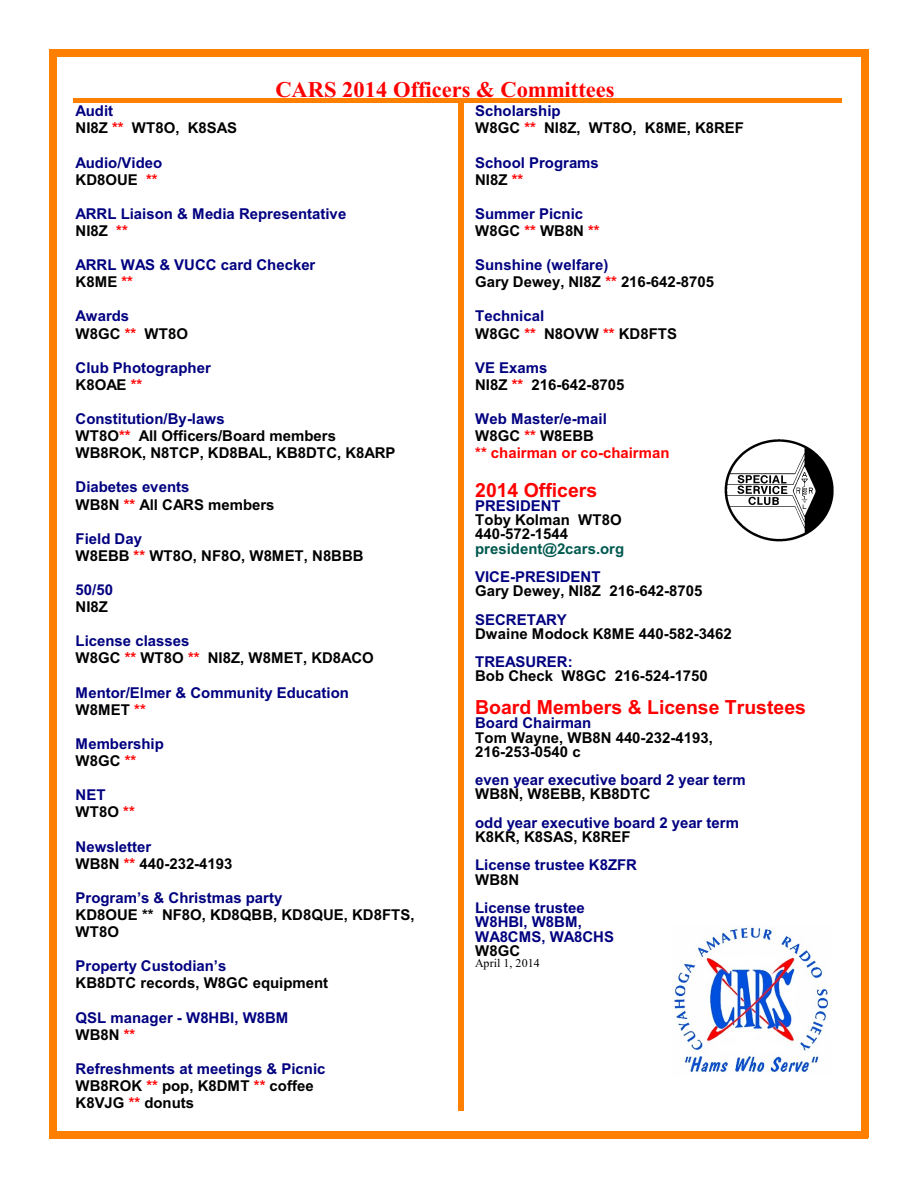
<style>
.page{position:relative;width:918px;height:1188px;background:#fff}
.page>*{position:absolute;margin:0;border:0;box-sizing:border-box;transform-origin:0 0}
.t1{font:700 22.5px "Times New Roman";color:#f00}
.t2{font:700 19.5px "Arial";color:#f00}
.t3{font:700 15px/17.1px "Arial";color:#000}
.t4{font:700 15px/17.1px "Arial";color:#000080}
.t5{font:700 15px/17.1px "Arial";color:#f00}
.t6{font:700 15px "Arial";color:#00594f}
.t7{font:12px "Times New Roman";letter-spacing:.01em;color:#000}
.s1{color:#000080}
.s2{color:#f00}
.s3{color:#000}
</style>
<div class="page">
<div style="left:50px;top:50px;width:7px;height:1088px;background:#ff8000"></div>
<div style="left:861px;top:50px;width:7px;height:1088px;background:#ff8000"></div>
<div style="left:50px;top:50px;width:818px;height:7px;background:#ff8000"></div>
<div style="left:50px;top:1131px;width:818px;height:7px;background:#ff8000"></div>
<img style="left:724px;top:439px;width:109px;height:102px">
<hr style="left:73px;top:98px;width:769px;height:4px;background:#ff8000">
<div style="left:458px;top:98px;width:6px;height:1013px;background:#ff8000"></div>
<img style="left:674px;top:927px;width:155px;height:145px">
<h1 class="t1" style="left:275px;top:82px;width:341px">CARS 2014 Officers &amp; Committees</h1>
<p class="t3" style="left:76px;top:104px;width:163px"><span class="s1">Audit<br></span>NI8Z <span class="s2">**</span> WT8O, K8SAS</p>
<p class="t4" style="left:76px;top:155px;width:88px">Audio/Video<br><span class="s3">KD8OUE</span> <span class="s2">**</span></p>
<p class="t4" style="left:76px;top:206px;width:272px">ARRL Liaison &amp; Media Representative<br><span class="s3">NI8Z</span> <span class="s2">**</span></p>
<p class="t4" style="left:76px;top:258px;width:241px">ARRL WAS &amp; VUCC card Checker<br><span class="s3">K8ME</span> <span class="s2">**</span></p>
<p class="t3" style="left:76px;top:309px;width:114px"><span class="s1">Awards<br></span>W8GC <span class="s2">**</span> WT8O</p>
<p class="t4" style="left:76px;top:360px;width:137px">Club Photographer<br><span class="s3">K8OAE</span> <span class="s2">**</span></p>
<p class="t3" style="left:76px;top:412px;width:321px"><span class="s1">Constitution/By-laws<br></span>WT8O<span class="s2">**</span> All Officers/Board members<br>WB8ROK, N8TCP, KD8BAL, KB8DTC, K8ARP</p>
<p class="t3" style="left:76px;top:480px;width:200px"><span class="s1">Diabetes events<br></span>WB8N <span class="s2">**</span> All CARS members</p>
<p class="t3" style="left:76px;top:531px;width:290px"><span class="s1">Field Day<br></span>W8EBB <span class="s2">**</span> WT8O, NF8O, W8MET, N8BBB</p>
<p class="t4" style="left:76px;top:583px;width:39px">50/50</p>
<p class="t3" style="left:76px;top:600px;width:34px">NI8Z</p>
<p class="t3" style="left:76px;top:634px;width:300px"><span class="s1">License classes<br></span>W8GC <span class="s2">**</span> WT8O <span class="s2">**</span> NI8Z, W8MET, KD8ACO</p>
<p class="t4" style="left:76px;top:685px;width:275px">Mentor/Elmer &amp; Community Education<br><span class="s3">W8MET</span> <span class="s2">**</span></p>
<p class="t4" style="left:76px;top:737px;width:90px">Membership<br><span class="s3">W8GC</span> <span class="s2">**</span></p>
<p class="t3" style="left:76px;top:788px;width:61px"><span class="s1">NET<br></span>WT8O <span class="s2">**</span></p>
<p class="t3" style="left:76px;top:839px;width:158px"><span class="s1">Newsletter<br></span>WB8N <span class="s2">**</span> 440-232-4193</p>
<p class="t4" style="left:76px;top:890px;width:208px">Program’s &amp; Christmas party</p>
<p class="t3" style="left:76px;top:908px;width:341px">KD8OUE ** NF8O, KD8QBB, KD8QUE, KD8FTS,<br>WT8O</p>
<p class="t4" style="left:76px;top:959px;width:152px">Property Custodian’s</p>
<p class="t3" style="left:76px;top:976px;width:254px">KB8DTC records, W8GC equipment</p>
<p class="t4" style="left:76px;top:1010px;width:214px">QSL manager - W8HBI, W8BM<br><span class="s3">WB8N</span> <span class="s2">**</span></p>
<p class="t3" style="left:76px;top:1061px;width:251px"><span class="s1">Refreshments at meetings &amp; Picnic<br></span>WB8ROK <span class="s2">**</span> pop, K8DMT <span class="s2">**</span> coffee<br>K8VJG <span class="s2">**</span> donuts</p>
<p class="t3" style="left:475px;top:104px;width:270px"><span class="s1">Scholarship<br></span>W8GC <span class="s2">**</span> NI8Z, WT8O, K8ME, K8REF</p>
<p class="t4" style="left:475px;top:155px;width:125px">School Programs<br><span class="s3">NI8Z</span> <span class="s2">**</span></p>
<p class="t4" style="left:475px;top:206px;width:126px">Summer Picnic<br><span class="s3">W8GC</span> <span class="s2">**</span> <span class="s3">WB8N</span> <span class="s2">**</span></p>
<p class="t3" style="left:475px;top:258px;width:240px"><span class="s1">Sunshine (welfare)<br></span>Gary Dewey, NI8Z <span class="s2">**</span> 216-642-8705</p>
<p class="t3" style="left:475px;top:309px;width:204px"><span class="s1">Technical<br></span>W8GC <span class="s2">**</span> N8OVW <span class="s2">**</span> KD8FTS</p>
<p class="t3" style="left:475px;top:360px;width:151px"><span class="s1">VE Exams<br></span>NI8Z <span class="s2">**</span> 216-642-8705</p>
<p class="t5" style="left:475px;top:412px;width:196px"><span class="s1">Web Master/e-mail<br></span><span class="s3">W8GC</span> ** <span class="s3">W8EBB<br></span>** chairman or co-chairman</p>
<h2 class="t2" style="left:475px;top:483px;width:124px">2014 Officers</h2>
<p class="t4" style="left:475px;top:498px;width:87px">PRESIDENT</p>
<p class="t3" style="left:475px;top:514px;width:148px;line-height:14.2px">Toby Kolman WT8O<br>440-572-1544</p>
<p class="t6" style="left:475px;top:543px;width:151px">president@2cars.org</p>
<p class="t4" style="left:475px;top:570px;width:127px">VICE-PRESIDENT</p>
<p class="t3" style="left:475px;top:584px;width:229px">Gary Dewey, NI8Z 216-642-8705</p>
<p class="t4" style="left:475px;top:612px;width:93px">SECRETARY</p>
<p class="t3" style="left:475px;top:626px;width:258px">Dwaine Modock K8ME 440-582-3462</p>
<p class="t4" style="left:475px;top:655px;width:99px">TREASURER:</p>
<p class="t3" style="left:475px;top:669px;width:234px">Bob Check W8GC 216-524-1750</p>
<h2 class="t2" style="left:475px;top:700px;width:332px">Board Members &amp; License Trustees</h2>
<p class="t4" style="left:475px;top:716px;width:118px">Board Chairman</p>
<p class="t3" style="left:475px;top:731px;width:239px;line-height:14.2px">Tom Wayne, WB8N 440-232-4193,<br>216-253-0540 c</p>
<p class="t4" style="left:475px;top:773px;width:272px">even year executive board 2 year term</p>
<p class="t3" style="left:475px;top:787px;width:177px">WB8N, W8EBB, KB8DTC</p>
<p class="t4" style="left:475px;top:815px;width:265px">odd year executive board 2 year term</p>
<p class="t3" style="left:475px;top:830px;width:157px">K8KR, K8SAS, K8REF</p>
<p class="t4" style="left:475px;top:858px;width:163px">License trustee K8ZFR</p>
<p class="t3" style="left:475px;top:872px;width:46px">WB8N</p>
<p class="t4" style="left:475px;top:902px;width:140px;line-height:14.2px">License trustee<br>W8HBI, W8BM,<br>WA8CMS, WA8CHS</p>
<p class="t3" style="left:475px;top:943px;width:46px">W8GC</p>
<p class="t7" style="left:475px;top:959px;width:66px">April 1, 2014</p>
</div>
